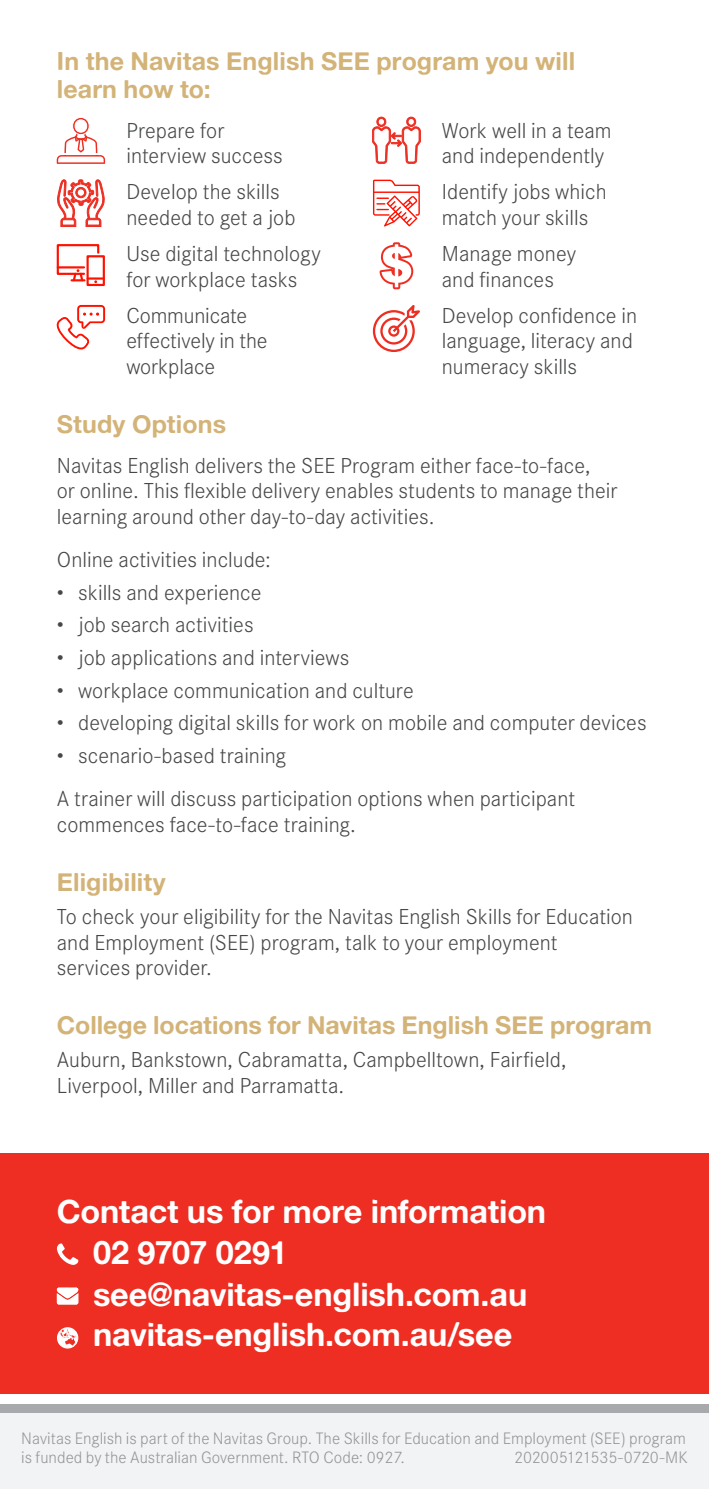
<style>
.page{position:relative;width:709px;height:1489px;background:#fff}
.page>*{position:absolute;margin:0;border:0;box-sizing:border-box;transform-origin:0 0}
.Contact_Details{font:32.5px "Alte Haas Grotesk Bold";letter-spacing:-.005em;color:#fff}
.Contact_Details-2{font:32.5px "Alte Haas Grotesk Bold";letter-spacing:-.025em;color:#fff}
.FLY_sub_head{font:25px/27.5px "Alte Haas Grotesk Bold";color:#d3b377}
.FLYbody_bullets{font:25px "Alte Haas Grotesk Bold";letter-spacing:.005em;color:#d3b377}
.FLYbody_bullets-2{font:300 21.25px/25.5px "Corporate SBQ";color:#464748}
.FLY_Footnote{font:300 16.25px "Corporate SBQ";color:#939598}
</style>
<div class="page">
<div style="left:0;top:1152px;width:709px;height:242px;background:#ee2e22"></div>
<div style="left:57px;top:1326px;width:21px;height:22px;border:1px solid #fff;border-radius:50%"></div>
<svg style="left:57px;top:1327px;width:21px;height:20px"></svg>
<svg style="left:57px;top:1243px;width:21px;height:21px"></svg>
<svg style="left:57px;top:1287px;width:21px;height:17px"></svg>
<svg style="left:57px;top:117px;width:48px;height:47px"></svg>
<hr style="left:58px;top:153px;width:46px;height:2px;background:#fff">
<svg style="left:372px;top:117px;width:48px;height:46px"></svg>
<svg style="left:57px;top:244px;width:48px;height:43px"></svg>
<svg style="left:379px;top:242px;width:34px;height:47px"></svg>
<svg style="left:57px;top:305px;width:48px;height:44px"></svg>
<svg style="left:373px;top:305px;width:47px;height:47px"></svg>
<svg style="left:57px;top:180px;width:47px;height:47px"></svg>
<svg style="left:373px;top:180px;width:47px;height:46px"></svg>
<div style="left:0;top:1411px;width:709px;height:77px;background:#f2f3f4"></div>
<div style="left:0;top:1402px;width:709px;height:10px;background:#a8a9ad"></div>
<div style="left:0;top:1394px;width:709px;height:9px;background:#fff"></div>
<p class="FLY_sub_head" style="left:57px;top:47px;width:520px">In the Navitas English SEE program you will learn how to:</p>
<p class="FLYbody_bullets-2" style="left:126px;top:118px;width:158px">Prepare for interview success</p>
<p class="FLYbody_bullets-2" style="left:126px;top:179px;width:171px">Develop the skills needed to get a job</p>
<p class="FLYbody_bullets-2" style="left:126px;top:241px;width:196px">Use digital technology for workplace tasks</p>
<p class="FLYbody_bullets-2" style="left:126px;top:303px;width:143px">Communicate effectively in the workplace</p>
<p class="FLYbody_bullets-2" style="left:442px;top:118px;width:171px">Work well in a team and independently</p>
<p class="FLYbody_bullets-2" style="left:442px;top:179px;width:166px">Identify jobs which match your skills</p>
<p class="FLYbody_bullets-2" style="left:442px;top:241px;width:136px">Manage money and finances</p>
<p class="FLYbody_bullets-2" style="left:442px;top:303px;width:197px">Develop confidence in language, literacy and numeracy skills</p>
<p class="FLYbody_bullets" style="left:57px;top:409px;width:171px">Study Options</p>
<p class="FLYbody_bullets-2" style="left:57px;top:453px;width:562px">Navitas English delivers the SEE Program either face-to-face,<br>or online. This flexible delivery enables students to manage their learning around other day-to-day activities.</p>
<p class="FLYbody_bullets-2" style="left:57px;top:547px;width:216px">Online activities include:</p>
<p class="FLYbody_bullets-2" style="left:57px;top:579px;width:206px">• skills and experience</p>
<p class="FLYbody_bullets-2" style="left:57px;top:612px;width:198px">• job search activities</p>
<p class="FLYbody_bullets-2" style="left:57px;top:645px;width:294px">• job applications and interviews</p>
<p class="FLYbody_bullets-2" style="left:57px;top:677px;width:358px">• workplace communication and culture</p>
<p class="FLYbody_bullets-2" style="left:57px;top:710px;width:591px">• developing digital skills for work on mobile and computer devices</p>
<p class="FLYbody_bullets-2" style="left:57px;top:742px;width:231px">• scenario-based training</p>
<p class="FLYbody_bullets-2" style="left:57px;top:785px;width:520px">A trainer will discuss participation options when participant commences face-to-face training.</p>
<p class="FLY_sub_head" style="left:57px;top:868px;width:110px">Eligibility</p>
<p class="FLYbody_bullets-2" style="left:57px;top:904px;width:577px">To check your eligibility for the Navitas English Skills for Education and Employment (SEE) program, talk to your employment services provider.</p>
<p class="FLY_sub_head" style="left:57px;top:1011px;width:597px">College locations for Navitas English SEE program</p>
<p class="FLYbody_bullets-2" style="left:57px;top:1047px;width:511px">Auburn, Bankstown, Cabramatta, Campbelltown, Fairfield,<br>Liverpool, Miller and Parramatta.</p>
<p class="Contact_Details" style="left:57px;top:1190px;width:491px">Contact us for more information</p>
<p class="Contact_Details-2" style="left:93px;top:1232px;width:196px">02 9707 0291</p>
<p class="Contact_Details" style="left:93px;top:1274px;width:436px">see@navitas-english.com.au</p>
<p class="Contact_Details" style="left:93px;top:1314px;width:421px">navitas-english.com.au/see</p>
<p class="FLY_Footnote" style="left:21px;top:1428px;width:666px">Navitas English is part of the Navitas Group. The Skills for Education and Employment (SEE) program</p>
<p class="FLY_Footnote" style="left:21px;top:1447px;width:385px">is funded by the Australian Government. RTO Code: 0927.</p>
<p class="FLY_Footnote" style="left:514px;top:1447px;width:175px">202005121535-0720-MK</p>
</div>
